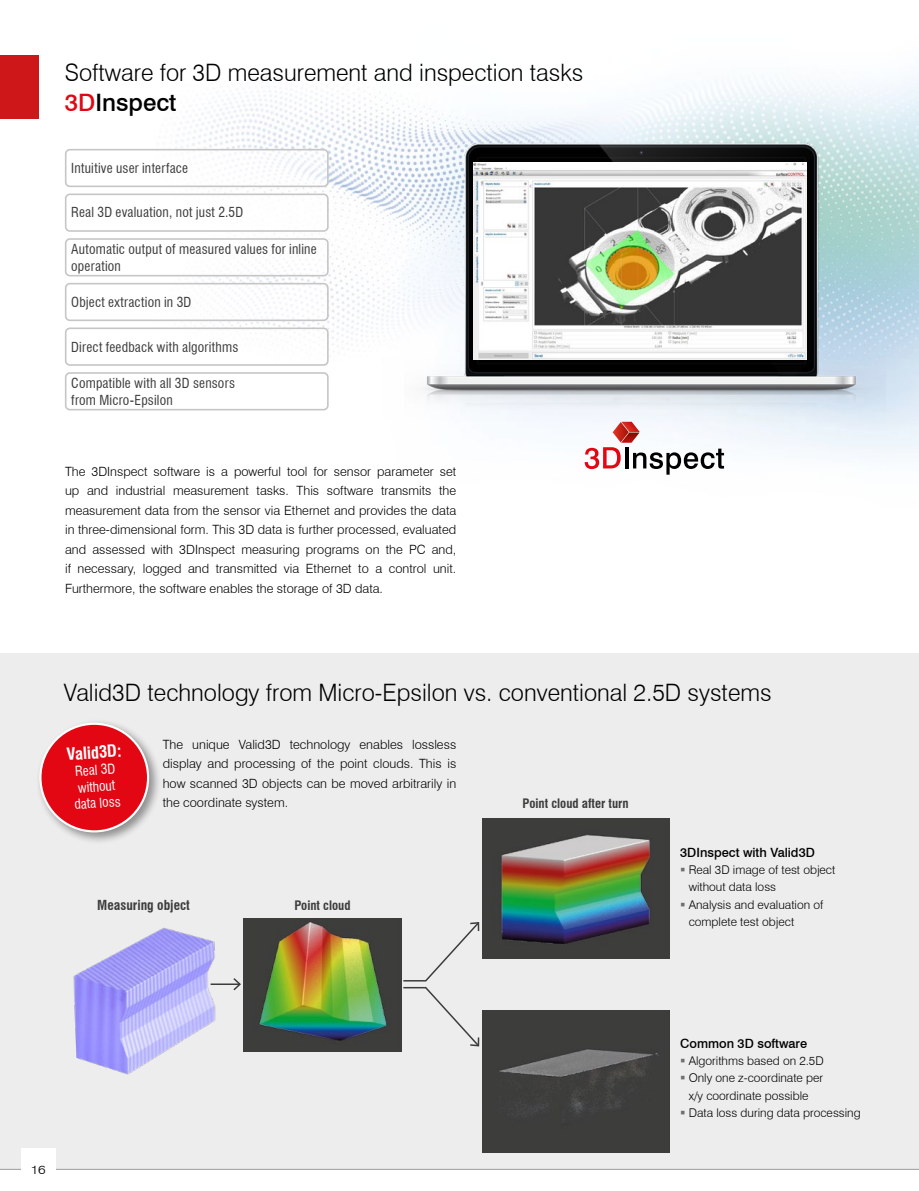
<style>
.page{position:relative;width:919px;height:1191px;background:#fff}
.page>*{position:absolute;margin:0;border:0;box-sizing:border-box;transform-origin:0 0}
.t1{font:300 24px/30px "Swiss 721 BT";color:#000}
.t2{font:700 condensed 16.5px "Swiss 721 BT";color:#fff}
.t3{font:condensed 13.5px/16.5px "Swiss 721 BT";letter-spacing:.015em;color:#3c3c3b}
.t4{font:condensed 13.5px/16.5px "Swiss 721 BT";color:#fff;text-align:center}
.t5{font:700 condensed 13.5px "Swiss 721 BT";color:#3c3c3b}
.t6{font:300 12.75px/19.5px "Swiss 721 BT";color:#000;text-align:justify}
.t7{font:500 12.75px "Swiss 721 BT";color:#000}
.t8{font:700 condensed 12.75px "Swiss 721 BT";color:#3c3c3b}
.t9{font:300 12px/17.2px "Swiss 721 BT";color:#000}
.t10{font:300 12px "Swiss 721 BT";color:#000;scale:1.18 1}
.s1{font-weight:500;color:#e30613}
.s2{font-weight:500}
</style>
<div class="page">
<img style="left:149px;top:79px;width:769px;height:396px">
<div style="left:0;top:653px;width:918px;height:516px;background:#ededed"></div>
<div style="left:0;top:55px;width:38px;height:64px;background:#cd1719"></div>
<hr style="left:0;top:1169px;width:918px;height:1px;background:#9d9d9c">
<div style="left:21px;top:1148px;width:34px;height:43px;background:#fff"></div>
<img style="left:404px;top:137px;width:481px;height:284px">
<img style="left:473px;top:162px;width:333px;height:197px">
<div style="left:66px;top:150px;width:262px;height:36px;background:#fff;border-radius:4px"></div>
<div style="left:65px;top:149px;width:263px;height:38px;border:2px solid #c6c6c6;border-radius:4px"></div>
<div style="left:66px;top:194px;width:262px;height:37px;background:#fff;border-radius:4px"></div>
<div style="left:65px;top:193px;width:263px;height:39px;border:2px solid #c6c6c6;border-radius:4px"></div>
<div style="left:66px;top:239px;width:262px;height:37px;background:#fff;border-radius:4px"></div>
<div style="left:65px;top:238px;width:263px;height:38px;border:2px solid #c6c6c6;border-radius:4px"></div>
<div style="left:66px;top:284px;width:262px;height:36px;background:#fff;border-radius:4px"></div>
<div style="left:65px;top:283px;width:263px;height:38px;border:2px solid #c6c6c6;border-radius:4px"></div>
<div style="left:66px;top:328px;width:262px;height:37px;background:#fff;border-radius:4px"></div>
<div style="left:65px;top:327px;width:263px;height:39px;border:2px solid #c6c6c6;border-radius:4px"></div>
<div style="left:66px;top:373px;width:262px;height:37px;background:#fff;border-radius:4px"></div>
<div style="left:65px;top:372px;width:263px;height:38px;border:2px solid #c6c6c6;border-radius:4px"></div>
<img style="left:244px;top:919px;width:157px;height:132px">
<img style="left:482px;top:818px;width:187px;height:141px">
<img style="left:482px;top:1010px;width:187px;height:142px">
<img style="left:73px;top:927px;width:143px;height:148px">
<hr style="left:210px;top:983px;width:30px;height:2px;background:#3c3c3b">
<svg style="left:232px;top:978px;width:9px;height:13px"></svg>
<svg style="left:403px;top:922px;width:77px;height:125px"></svg>
<div style="left:35px;top:718px;width:126px;height:126px;background:#000;opacity:.4"></div>
<div style="left:40px;top:724px;width:108px;height:107px;background:#e30613;border-radius:50%"></div>
<div style="left:39px;top:722px;width:110px;height:110px;border:2px solid #fff;border-radius:50%"></div>
<svg style="left:584px;top:422px;width:140px;height:52px"></svg>
<h1 class="t1" style="left:65px;top:58px;width:520px">Software for 3D measurement and inspection tasks<br><span class="s1">3D</span><span class="s2">Inspect</span></h1>
<p class="t3" style="left:71px;top:160px;width:118px">Intuitive user interface</p>
<p class="t3" style="left:71px;top:204px;width:173px">Real 3D evaluation, not just 2.5D</p>
<p class="t3" style="left:71px;top:241px;width:247px">Automatic output of measured values for inline operation</p>
<p class="t3" style="left:71px;top:294px;width:122px">Object extraction in 3D</p>
<p class="t3" style="left:71px;top:339px;width:168px">Direct feedback with algorithms</p>
<p class="t3" style="left:71px;top:375px;width:165px">Compatible with all 3D sensors from Micro-Epsilon</p>
<p class="t6" style="left:65px;top:461px;width:393px">The 3DInspect software is a powerful tool for sensor parameter set up and industrial measurement tasks. This software transmits the measurement data from the sensor via Ethernet and provides the data in three-dimensional form. This 3D data is further processed, evaluated and assessed with 3DInspect measuring programs on the PC and, if necessary, logged and transmitted via Ethernet to a control unit.<br>Furthermore, the software enables the storage of 3D data.</p>
<h1 class="t1" style="left:64px;top:677px;width:709px">Valid3D technology from Micro-Epsilon vs. conventional 2.5D systems</h1>
<p class="t2" style="left:66px;top:744px;width:56px;rotate:-4deg">Valid3D:</p>
<p class="t4" style="left:72px;top:763px;width:48px;rotate:-4deg">Real 3D without data loss</p>
<p class="t6" style="left:163px;top:734px;width:295px">The unique Valid3D technology enables lossless display and processing of the point clouds. This is how scanned 3D objects can be moved arbitrarily in the coordinate system.</p>
<p class="t8" style="left:522px;top:795px;width:108px">Point cloud after turn</p>
<p class="t5" style="left:97px;top:897px;width:94px">Measuring object</p>
<p class="t8" style="left:294px;top:897px;width:58px">Point cloud</p>
<p class="t7" style="left:680px;top:844px;width:136px">3DInspect with Valid3D</p>
<p class="t9" style="left:688px;top:861px;width:148px">Real 3D image of test object without data loss<br>Analysis and evaluation of complete test object</p>
<p class="t10" style="left:31px;top:1162px;width:14px">16</p>
<p class="t7" style="left:680px;top:1035px;width:128px">Common 3D software</p>
<p class="t9" style="left:688px;top:1052px;width:173px">Algorithms based on 2.5D<br>Only one z-coordinate per<br>x/y coordinate possible<br>Data loss during data processing</p>
</div>
